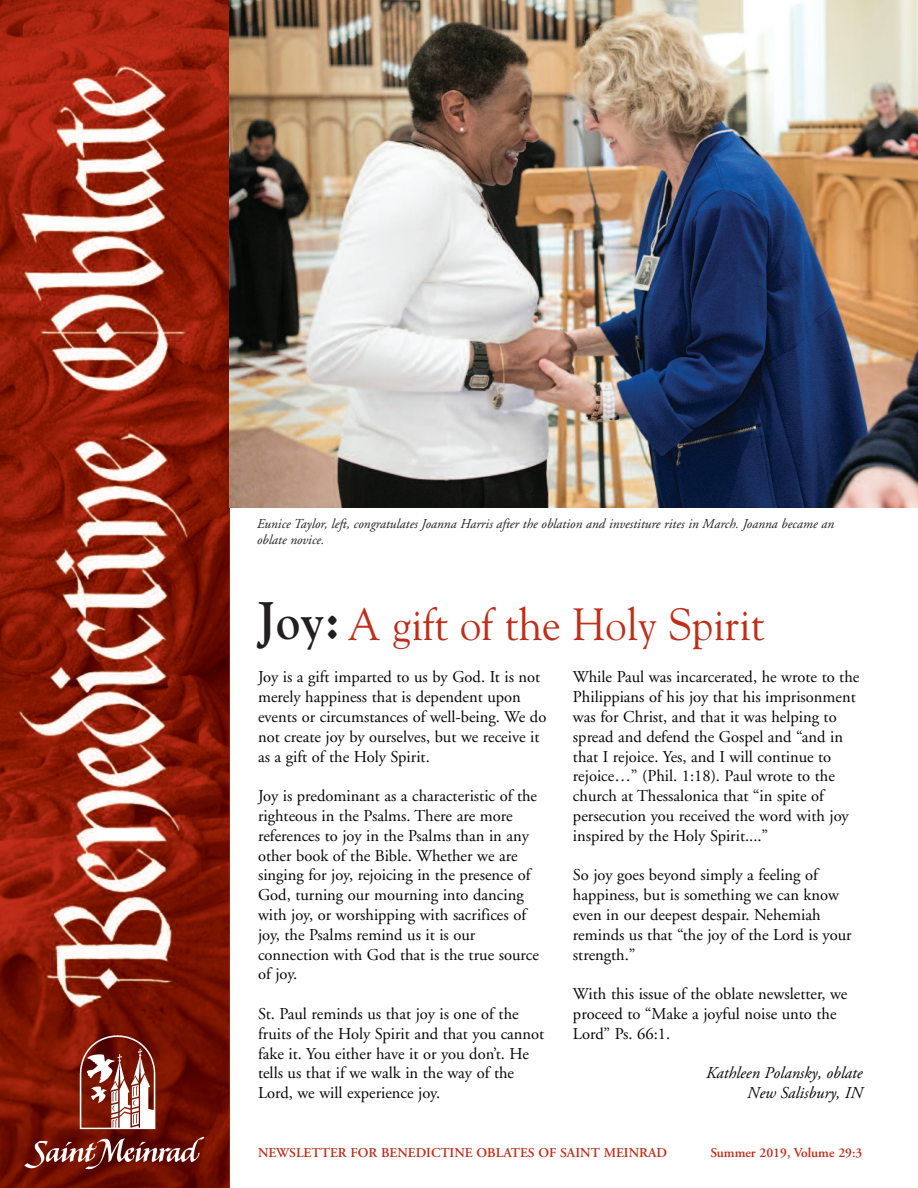
<style>
.page{position:relative;width:918px;height:1188px;background:#fff}
.page>*{position:absolute;margin:0;border:0;box-sizing:border-box;transform-origin:0 0}
.t1{font:45px "Goudy";color:#c02d19;scale:.94 1}
.t2{font:16.5px/19.8px "Adobe Garamond";color:#070504}
.t3{font:italic 16.5px/19.8px "Adobe Garamond Pro";color:#070504;text-align:right}
.t4{font:italic 13.5px/16.2px "Adobe Garamond";color:#231f20}
.t5{font:600 13.5px "Adobe Garamond";color:#c02d19}
.s1{font-weight:700;font-size:52.5px;color:#231f20}
</style>
<div class="page">
<img style="left:0;top:0;width:229px;height:1188px">
<img style="left:16px;top:51px;width:182px;height:972px">
<img style="left:24px;top:1035px;width:181px;height:135px">
<img style="left:229px;top:0;width:689px;height:507px">
<p class="t4" style="left:256px;top:517px;width:578px">Eunice Taylor, left, congratulates Joanna Harris after the oblation and investiture rites in March. Joanna became an oblate novice.</p>
<h1 class="t1" style="left:258px;top:598px;width:541px"><span class="s1">Joy:</span> A gift of the Holy Spirit</h1>
<p class="t2" style="left:258px;top:669px;width:290px">Joy is a gift imparted to us by God. It is not merely happiness that is dependent upon events or circumstances of well-being. We do not create joy by ourselves, but we receive it as a gift of the Holy Spirit.</p>
<p class="t2" style="left:258px;top:787px;width:283px">Joy is predominant as a characteristic of the righteous in the Psalms. There are more references to joy in the Psalms than in any other book of the Bible. Whether we are singing for joy, rejoicing in the presence of God, turning our mourning into dancing with joy, or worshipping with sacrifices of joy, the Psalms remind us it is our connection with God that is the true source of joy.</p>
<p class="t2" style="left:258px;top:1005px;width:288px">St. Paul reminds us that joy is one of the fruits of the Holy Spirit and that you cannot fake it. You either have it or you don’t. He tells us that if we walk in the way of the Lord, we will experience joy.</p>
<p class="t2" style="left:573px;top:669px;width:288px">While Paul was incarcerated, he wrote to the Philippians of his joy that his imprisonment was for Christ, and that it was helping to spread and defend the Gospel and “and in that I rejoice. Yes, and I will continue to rejoice…” (Phil. 1:18). Paul wrote to the church at Thessalonica that “in spite of persecution you received the word with joy inspired by the Holy Spirit....”</p>
<p class="t2" style="left:573px;top:867px;width:280px">So joy goes beyond simply a feeling of happiness, but is something we can know even in our deepest despair. Nehemiah reminds us that “the joy of the Lord is your strength.”</p>
<p class="t2" style="left:573px;top:985px;width:276px">With this issue of the oblate newsletter, we proceed to “Make a joyful noise unto the<br>Lord” Ps. 66:1.</p>
<p class="t3" style="left:706px;top:1065px;width:158px">Kathleen Polansky, oblate<br>New Salisbury, IN</p>
<p class="t5" style="left:258px;top:1148px;width:411px">NEWSLETTER FOR BENEDICTINE OBLATES OF SAINT MEINRAD</p>
<p class="t5" style="left:710px;top:1148px;width:154px">Summer 2019, Volume 29:3</p>
</div>
